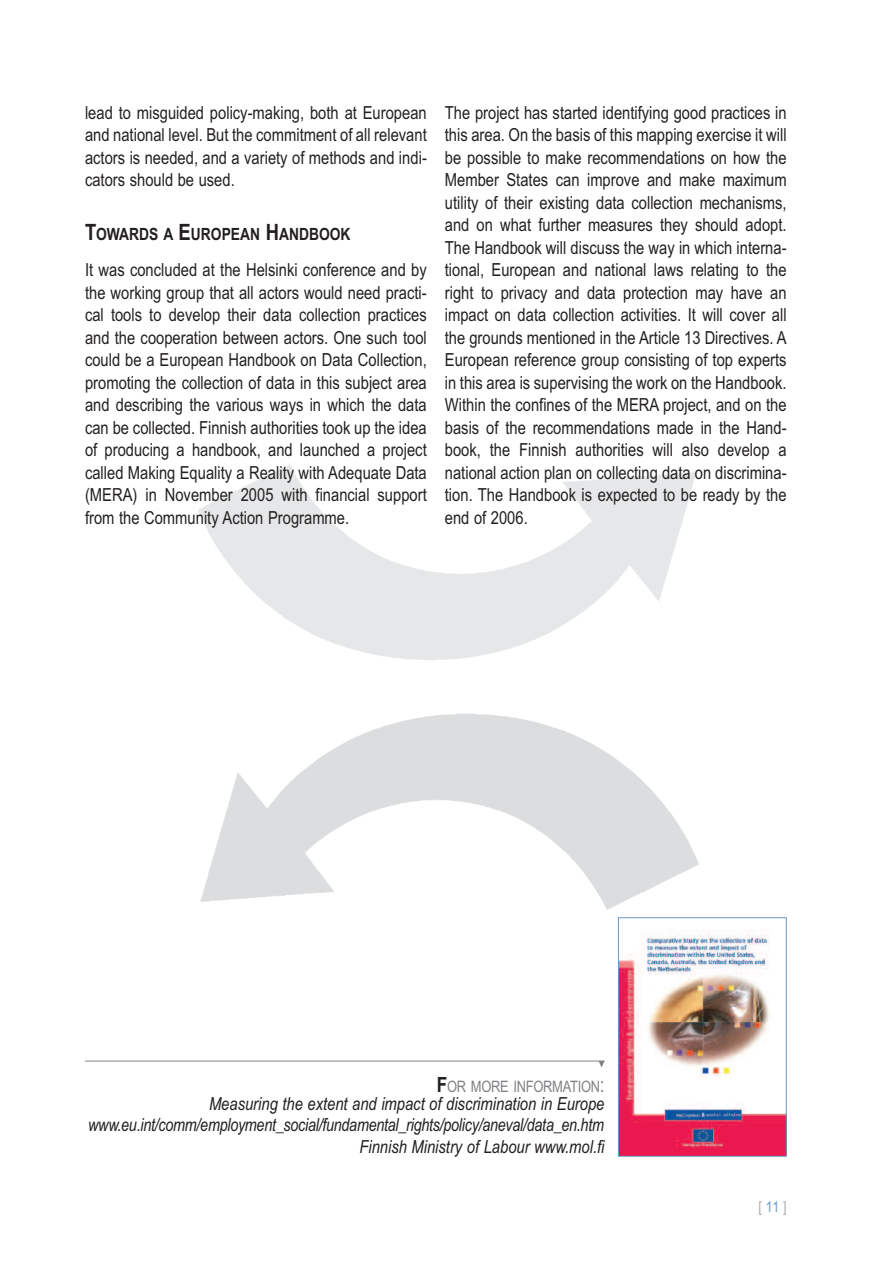
<style>
.page{position:relative;width:893px;height:1263px;background:#fff}
.page>*{position:absolute;margin:0;border:0;box-sizing:border-box;transform-origin:0 0}
.t1{font:18px/22.5px "Arial Narrow";color:#231f20;text-align:justify}
.t2{font:italic 18px/21.6px "Arial Narrow";color:#231f20;text-align:right}
.t3{font:700 16.8px "Arial Narrow";color:#231f20}
.t4{font:15.75px "Arial Narrow";letter-spacing:-.02em;color:#808285}
.t5{font:15px "Arial Narrow";color:#a8a9ad}
.s1{font-size:22.5px}
.s2{font-weight:700;font-size:21px;color:#231f20}
.s3{font-size:21px}
.s4{color:#679ac8}
</style>
<div class="page">
<img style="left:198px;top:464px;width:501px;height:469px">
<img style="left:620px;top:919px;width:165px;height:236px">
<div style="left:618px;top:917px;width:169px;height:240px;border:1px solid #679ac8"></div>
<hr style="left:85px;top:1061px;width:519px;height:1px;background:#808285">
<svg style="left:599px;top:1062px;width:5px;height:5px"></svg>
<p class="t1" style="left:85px;top:101px;width:343px">lead to misguided policy-making, both at European and national level. But the commitment of all relevant actors is needed, and a variety of methods and indi&shy;cators should be used.</p>
<p class="t3" style="left:85px;top:224px;width:267px"><span class="s1">T</span>OWARDS A <span class="s1">E</span>UROPEAN <span class="s1">H</span>ANDBOOK</p>
<p class="t1" style="left:85px;top:259px;width:343px">It was concluded at the Helsinki conference and by the working group that all actors would need practi&shy;cal tools to develop their data collection practices and the cooperation between actors. One such tool could be a European Handbook on Data Collection, promoting the collection of data in this subject area and describing the various ways in which the data can be collected. Finnish authorities took up the idea of producing a handbook, and launched a project called Making Equality a Reality with Adequate Data (MERA) in November 2005 with financial support from the Community Action Programme.</p>
<p class="t1" style="left:445px;top:101px;width:343px">The project has started identifying good practices in this area. On the basis of this mapping exercise it will be possible to make recommendations on how the Member States can improve and make maximum utility of their existing data collection mechanisms, and on what further measures they should adopt.<br>The Handbook will discuss the way in which interna&shy;tional, European and national laws relating to the right to privacy and data protection may have an impact on data collection activities. It will cover all the grounds mentioned in the Article 13 Directives. A European reference group consisting of top experts in this area is supervising the work on the Handbook.<br>Within the confines of the MERA project, and on the basis of the recommendations made in the Hand&shy;book, the Finnish authorities will also develop a national action plan on collecting data on discrimina&shy;tion. The Handbook is expected to be ready by the end of 2006.</p>
<p class="t4" style="left:437px;top:1077px;width:169px"><span class="s2">F</span>OR MORE INFORMATION<span class="s3">:</span></p>
<p class="t2" style="left:88px;top:1093px;width:518px">Measuring the extent and impact of discrimination in Europe www.eu.int/comm/employment_social/fundamental_rights/policy/aneval/data_en.htm<br>Finnish Ministry of Labour www.mol.fi</p>
<p class="t5" style="left:759px;top:1198px;width:30px">[ <span class="s4">11</span> ]</p>
</div>
